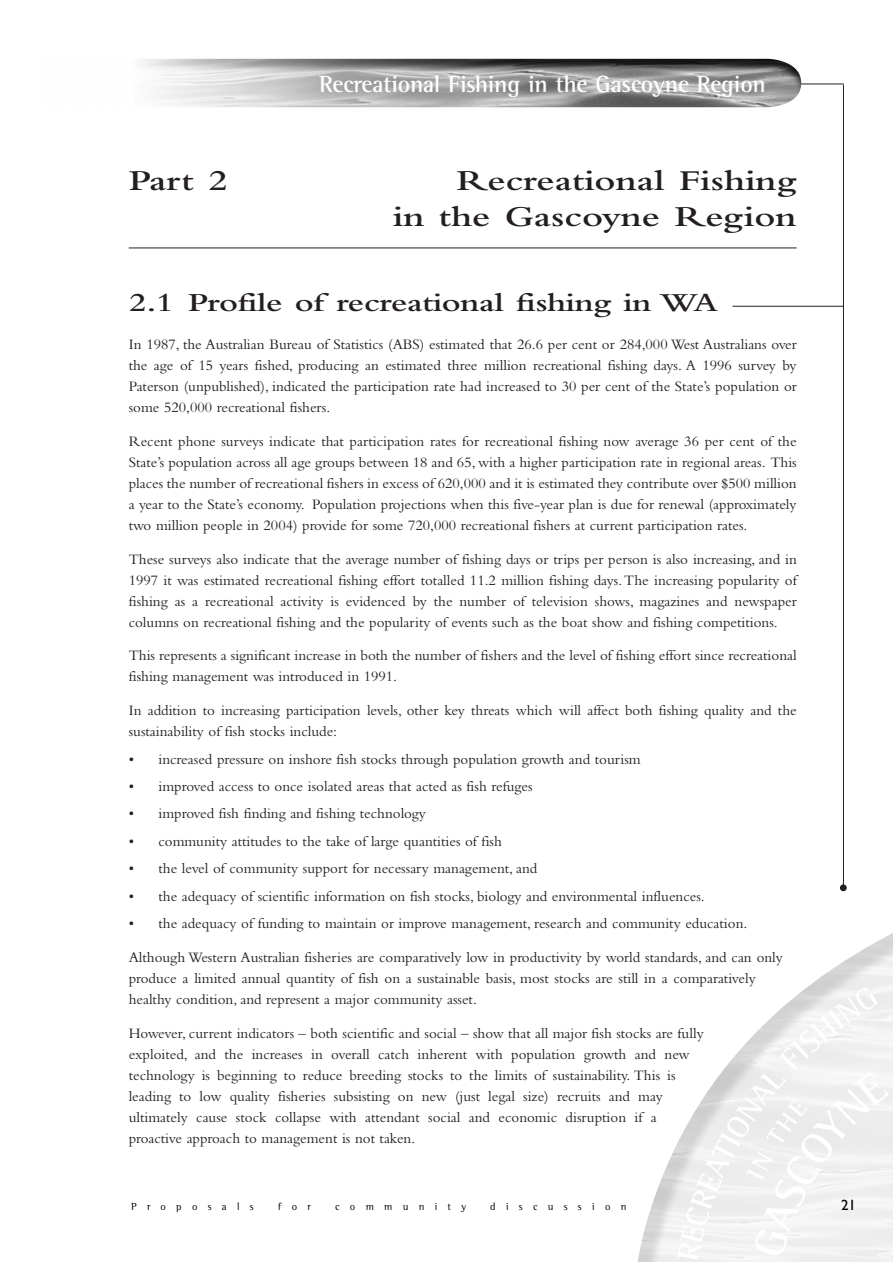
<style>
.page{position:relative;width:893px;height:1262px;background:#fff}
.page>*{position:absolute;margin:0;border:0;box-sizing:border-box;transform-origin:0 0}
.t1{font:600 30px/36px "Bembo";color:#231f20;text-align:right;scale:1.3 1}
.t2{font:600 27px "Bembo";letter-spacing:-.01em;color:#231f20;scale:1.3 1}
.t3{font:700 24px "Rotis Semi Serif";letter-spacing:-.01em;color:#fff}
.t4{font:15px/21px "Bembo";color:#231f20}
.t5{font:15px "Gill Sans";color:#000}
.t6{font:10.5px "Rotis Semi Serif";letter-spacing:.985em;color:#000}
</style>
<div class="page">
<hr style="left:129px;top:247px;width:667px;height:1px;background:#231f20">
<hr style="left:768px;top:84px;width:75px;height:1px;background:#231f20">
<hr style="left:732px;top:306px;width:111px;height:1px;background:#231f20">
<hr style="left:843px;top:85px;width:1px;height:799px;background:#231f20">
<svg style="left:839px;top:884px;width:7px;height:7px"></svg>
<img style="left:143px;top:59px;width:684px;height:48px">
<img style="left:638px;top:934px;width:254px;height:327px">
<h3 class="t3" style="left:319px;top:75px;width:448px">Recreational Fishing in the Gascoyne Region</h3>
<h1 class="t1" style="left:129px;top:166px;width:78px">Part 2</h1>
<h1 class="t1" style="left:393px;top:166px;width:312px">Recreational Fishing<br>in the Gascoyne Region</h1>
<h2 class="t2" style="left:129px;top:293px;width:455px">2.1 Profile of recreational fishing in WA</h2>
<p class="t4" style="left:129px;top:335px;width:669px;text-align:justify">In 1987, the Australian Bureau of Statistics (ABS) estimated that 26.6 per cent or 284,000 West Australians over the age of 15 years fished, producing an estimated three million recreational fishing days. A 1996 survey by Paterson (unpublished), indicated the participation rate had increased to 30 per cent of the State’s population or some 520,000 recreational fishers.</p>
<p class="t4" style="left:129px;top:432px;width:669px;text-align:justify">Recent phone surveys indicate that participation rates for recreational fishing now average 36 per cent of the State’s population across all age groups between 18 and 65, with a higher participation rate in regional areas. This places the number of recreational fishers in excess of 620,000 and it is estimated they contribute over $500 million a year to the State’s economy. Population projections when this five-year plan is due for renewal (approximately two million people in 2004) provide for some 720,000 recreational fishers at current participation rates.</p>
<p class="t4" style="left:129px;top:550px;width:669px;text-align:justify">These surveys also indicate that the average number of fishing days or trips per person is also increasing, and in 1997 it was estimated recreational fishing effort totalled 11.2 million fishing days.The increasing popularity of fishing as a recreational activity is evidenced by the number of television shows, magazines and newspaper columns on recreational fishing and the popularity of events such as the boat show and fishing competitions.</p>
<p class="t4" style="left:129px;top:646px;width:669px">This represents a significant increase in both the number of fishers and the level of fishing effort since recreational fishing management was introduced in 1991.</p>
<p class="t4" style="left:129px;top:701px;width:669px">In addition to increasing participation levels, other key threats which will affect both fishing quality and the sustainability of fish stocks include:</p>
<p class="t4" style="left:129px;top:750px;width:513px">• increased pressure on inshore fish stocks through population growth and tourism</p>
<p class="t4" style="left:129px;top:777px;width:405px">• improved access to once isolated areas that acted as fish refuges</p>
<p class="t4" style="left:129px;top:804px;width:299px">• improved fish finding and fishing technology</p>
<p class="t4" style="left:129px;top:832px;width:375px">• community attitudes to the take of large quantities of fish</p>
<p class="t4" style="left:129px;top:859px;width:410px">• the level of community support for necessary management, and</p>
<p class="t4" style="left:129px;top:886px;width:577px">• the adequacy of scientific information on fish stocks, biology and environmental influences.</p>
<p class="t4" style="left:129px;top:914px;width:620px">• the adequacy of funding to maintain or improve management, research and community education.</p>
<p class="t4" style="left:129px;top:948px;width:655px">Although Western Australian fisheries are comparatively low in productivity by world standards, and can only produce a limited annual quantity of fish on a sustainable basis, most stocks are still in a comparatively healthy condition, and represent a major community asset.</p>
<p class="t4" style="left:129px;top:1023px;width:576px">However, current indicators – both scientific and social – show that all major fish stocks are fully exploited, and the increases in overall catch inherent with population growth and new technology is beginning to reduce breeding stocks to the limits of sustainability. This is leading to low quality fisheries subsisting on new (just legal size) recruits and may ultimately cause stock collapse with attendant social and economic disruption if a proactive approach to management is not taken.</p>
<p class="t6" style="left:131px;top:1202px;width:124px">Proposals</p>
<p class="t6" style="left:278px;top:1202px;width:34px">for</p>
<p class="t6" style="left:335px;top:1202px;width:133px">community</p>
<p class="t6" style="left:490px;top:1202px;width:138px">discussion</p>
<p class="t5" style="left:841px;top:1200px;width:16px">21</p>
</div>
